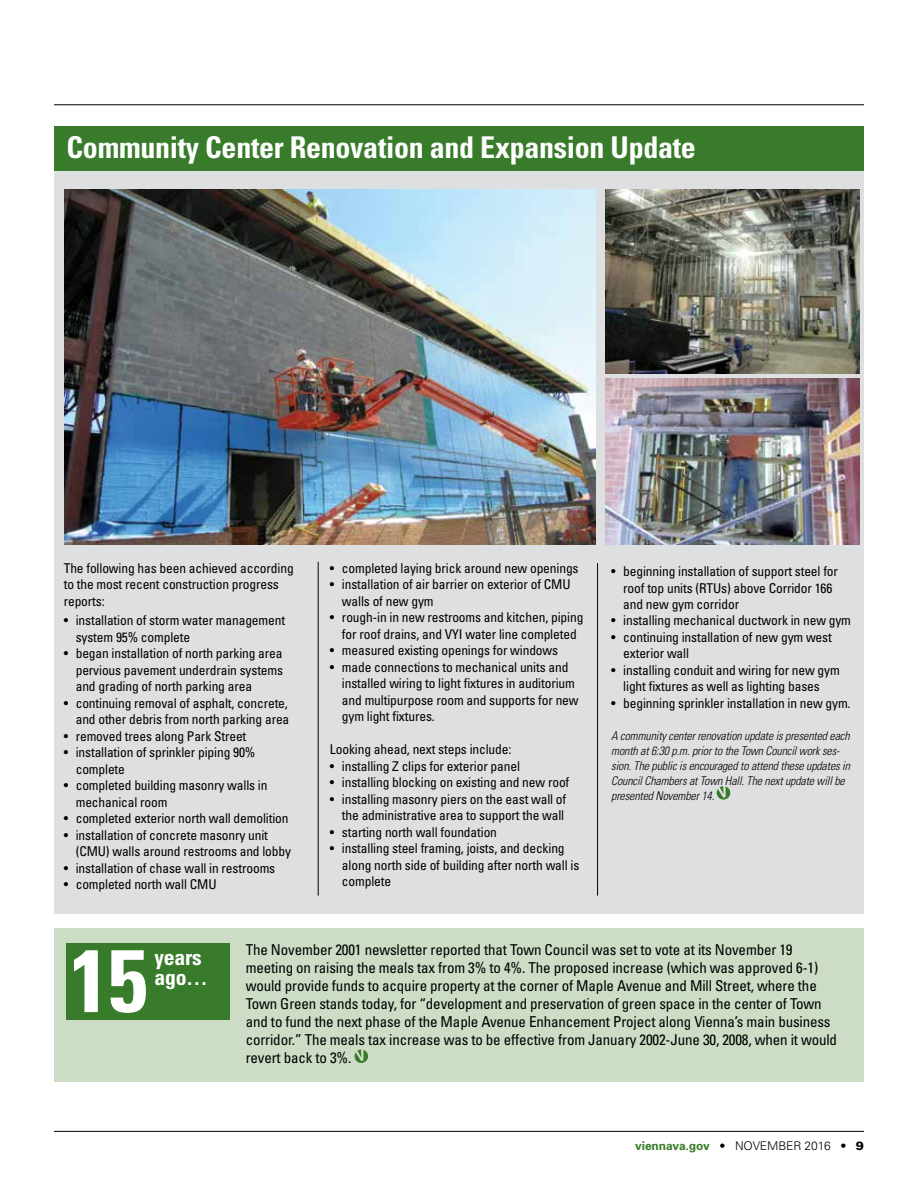
<style>
.page{position:relative;width:918px;height:1188px;background:#fff}
.page>*{position:absolute;margin:0;border:0;box-sizing:border-box;transform-origin:0 0}
.t1{font:700 condensed 88.5px "Univers";color:#fff}
.t2{font:700 condensed 30px "Univers";letter-spacing:-.01em;color:#fff}
.t3{font:700 condensed 21.75px/20.4px "Univers";letter-spacing:-.01em;color:#fff}
.t4{font:condensed 15px/18px "Univers";letter-spacing:-.01em;color:#000}
.t5{font:condensed 13.5px/16.5px "Univers";letter-spacing:-.01em;color:#000}
.t6{font:italic 300 condensed 12px/15px "Univers";letter-spacing:-.01em;color:#000}
.t7{font:300 12px "Univers";letter-spacing:-.01em;color:#000}
.s1{font-weight:700;color:#387c2b}
.s2{font-weight:900}
</style>
<div class="page">
<div style="left:54px;top:126px;width:810px;height:788px;background:#dedfe0"></div>
<div style="left:54px;top:126px;width:810px;height:45px;background:#387c2b"></div>
<svg style="left:717px;top:786px;width:13px;height:14px"></svg>
<hr style="left:318px;top:562px;width:1px;height:334px;background:#000">
<hr style="left:597px;top:563px;width:1px;height:333px;background:#000">
<div style="left:54px;top:929px;width:810px;height:153px;background:#ccdcc5"></div>
<svg style="left:355px;top:1049px;width:13px;height:14px"></svg>
<div style="left:66px;top:944px;width:164px;height:76px;background:#387c2b"></div>
<img style="left:64px;top:189px;width:532px;height:355px">
<img style="left:606px;top:189px;width:253px;height:184px">
<img style="left:606px;top:378px;width:253px;height:166px">
<hr style="left:54px;top:1131px;width:810px;height:1px;background:#000">
<hr style="left:54px;top:104px;width:810px;height:1px;background:#000">
<h2 class="t2" style="left:67px;top:129px;width:631px">Community Center Renovation and Expansion Update</h2>
<p class="t5" style="left:64px;top:559px;width:232px">The following has been achieved according to the most recent construction progress reports:</p>
<p class="t5" style="left:76px;top:612px;width:211px;text-indent:-12px">• installation of storm water management system 95% complete</p>
<p class="t5" style="left:76px;top:645px;width:209px;text-align:justify;text-indent:-12px">• began installation of north parking area pervious pavement underdrain systems and grading of north parking area</p>
<p class="t5" style="left:64px;top:694px;width:227px;text-align:right">• continuing removal of asphalt, concrete, and other debris from north parking area</p>
<p class="t5" style="left:64px;top:727px;width:184px">• removed trees along Park Street</p>
<p class="t5" style="left:76px;top:744px;width:181px;text-indent:-12px">• installation of sprinkler piping 90% complete</p>
<p class="t5" style="left:76px;top:777px;width:193px;text-indent:-12px">• completed building masonry walls in mechanical room</p>
<p class="t5" style="left:64px;top:810px;width:226px">• completed exterior north wall demolition</p>
<p class="t5" style="left:76px;top:826px;width:217px;text-indent:-12px">• installation of concrete masonry unit (CMU) walls around restrooms and lobby</p>
<p class="t5" style="left:64px;top:859px;width:213px">• installation of chase wall in restrooms</p>
<p class="t5" style="left:64px;top:876px;width:154px">• completed north wall CMU</p>
<p class="t5" style="left:330px;top:559px;width:250px">• completed laying brick around new openings</p>
<p class="t5" style="left:342px;top:576px;width:230px;text-indent:-12px">• installation of air barrier on exterior of CMU walls of new gym</p>
<p class="t5" style="left:330px;top:609px;width:255px;text-align:center">• rough-in in new restrooms and kitchen, piping for roof drains, and VYI water line completed</p>
<p class="t5" style="left:330px;top:642px;width:230px">• measured existing openings for windows</p>
<p class="t5" style="left:342px;top:658px;width:238px;text-indent:-12px">• made connections to mechanical units and installed wiring to light fixtures in auditorium and multipurpose room and supports for new gym light fixtures.</p>
<p class="t5" style="left:330px;top:741px;width:183px">Looking ahead, next steps include:</p>
<p class="t5" style="left:330px;top:757px;width:192px">• installing Z clips for exterior panel</p>
<p class="t5" style="left:330px;top:774px;width:241px">• installing blocking on existing and new roof</p>
<p class="t5" style="left:330px;top:790px;width:238px;text-align:right">• installing masonry piers on the east wall of the administrative area to support the wall</p>
<p class="t5" style="left:330px;top:823px;width:169px">• starting north wall foundation</p>
<p class="t5" style="left:342px;top:840px;width:239px;text-indent:-12px">• installing steel framing, joists, and decking along north side of building after north wall is complete</p>
<p class="t5" style="left:623px;top:563px;width:216px;text-indent:-12px">• beginning installation of support steel for roof top units (RTUs) above Corridor 166 and new gym corridor</p>
<p class="t5" style="left:611px;top:612px;width:241px">• installing mechanical ductwork in new gym</p>
<p class="t5" style="left:623px;top:629px;width:210px;text-indent:-12px">• continuing installation of new gym west exterior wall</p>
<p class="t5" style="left:611px;top:662px;width:230px;text-align:center">• installing conduit and wiring for new gym light fixtures as well as lighting bases</p>
<p class="t5" style="left:611px;top:695px;width:241px">• beginning sprinkler installation in new gym.</p>
<p class="t6" style="left:611px;top:728px;width:240px">A community center renovation update is presented each month at 6:30 p.m. prior to the Town Council work ses&shy;sion. The public is encouraged to attend these updates in Council Chambers at Town Hall. The next update will be presented November 14.</p>
<h1 class="t1" style="left:70px;top:926px;width:79px">15</h1>
<h3 class="t3" style="left:154px;top:947px;width:55px">years ago…</h3>
<p class="t4" style="left:246px;top:940px;width:593px">The November 2001 newsletter reported that Town Council was set to vote at its November 19 meeting on raising the meals tax from 3% to 4%. The proposed increase (which was approved 6-1) would provide funds to acquire property at the corner of Maple Avenue and Mill Street, where the Town Green stands today, for “development and preservation of green space in the center of Town and to fund the next phase of the Maple Avenue Enhancement Project along Vienna’s main business corridor.” The meals tax increase was to be effective from January 2002-June 30, 2008, when it would revert back to 3%.</p>
<p class="t7" style="left:635px;top:1138px;width:230px"><span class="s1">viennava.gov</span> • NOVEMBER 2016 • <span class="s2">9</span></p>
</div>
